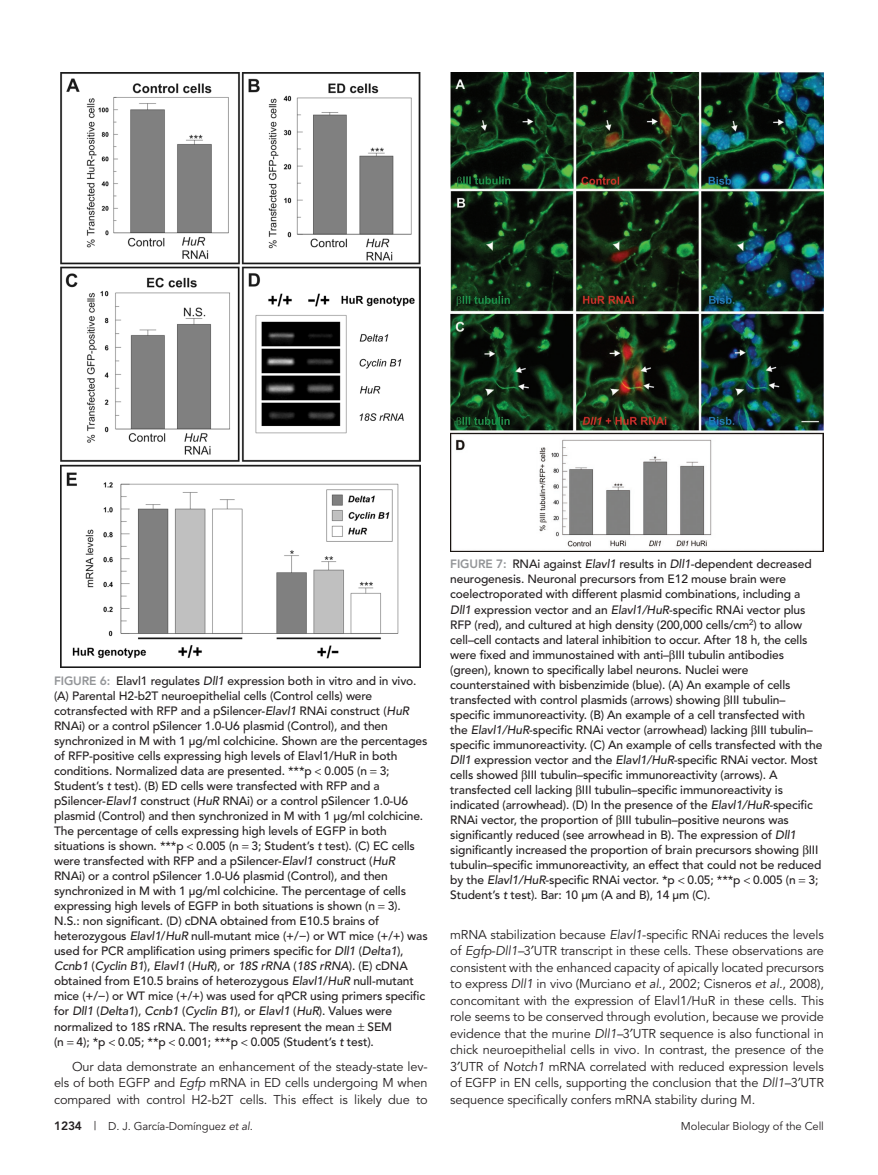
<style>
.page{position:relative;width:878px;height:1175px;background:#fff}
.page>*{position:absolute;margin:0;border:0;box-sizing:border-box;transform-origin:0 0}
.Body_Text_next_aveni{font:12.75px/16.5px "Avenir";letter-spacing:-.01em;color:#231f20;text-align:justify}
.Figure_caption{font:500 12px/15px "Avenir";letter-spacing:-.01em;color:#231f20}
.t1{font:11.25px "Avenir";letter-spacing:-.01em;color:#231f20}
.s1{font-weight:800;color:#939598}
.s2{font-style:italic}
.s3{font-weight:800;font-size:12px}
.s4{font-size:12px}
</style>
<div class="page">
<img style="left:450px;top:72px;width:374px;height:479px">
<img style="left:61px;top:72px;width:360px;height:596px">
<p class="Figure_caption" style="left:54px;top:674px;width:375px"><span class="s1">FIGURE 6:</span> Elavl1 regulates <span class="s2">Dll1</span> expression both in vitro and in vivo. (A) Parental H2-b2T neuroepithelial cells (Control cells) were cotransfected with RFP and a pSilencer-<span class="s2">Elavl1</span> RNAi construct (<span class="s2">HuR </span>RNAi) or a control pSilencer 1.0-U6 plasmid (Control), and then synchronized in M with 1 μg/ml colchicine. Shown are the percentages of RFP-positive cells expressing high levels of Elavl1/HuR in both conditions. Normalized data are presented. ***p 0.005 (n 3; Student’s <span class="s2">t</span> test). (B) ED cells were transfected with RFP and a pSilencer-<span class="s2">Elavl1</span> construct (<span class="s2">HuR</span> RNAi) or a control pSilencer 1.0-U6 plasmid (Control) and then synchronized in M with 1 μg/ml colchicine.<br>The percentage of cells expressing high levels of EGFP in both situations is shown. ***p 0.005 (n 3; Student’s <span class="s2">t</span> test). (C) EC cells were transfected with RFP and a pSilencer-<span class="s2">Elavl1</span> construct (<span class="s2">HuR </span>RNAi) or a control pSilencer 1.0-U6 plasmid (Control), and then synchronized in M with 1 μg/ml colchicine. The percentage of cells expressing high levels of EGFP in both situations is shown (n 3).<br>N.S.: non significant. (D) cDNA obtained from E10.5 brains of heterozygous <span class="s2">Elavl1</span>/<span class="s2">HuR</span> null-mutant mice (+/−) or WT mice (+/+) was used for PCR amplification using primers specific for <span class="s2">Dll1</span> (<span class="s2">Delta1</span>), <span class="s2">Ccnb1</span> (<span class="s2">Cyclin B1</span>), <span class="s2">Elavl1</span> (<span class="s2">HuR</span>), or <span class="s2">18S rRNA</span> (<span class="s2">18S rRNA</span>). (E) cDNA obtained from E10.5 brains of heterozygous <span class="s2">Elavl1</span>/<span class="s2">HuR</span> null-mutant mice (+/−) or WT mice (+/+) was used for qPCR using primers specific for <span class="s2">Dll1</span> (<span class="s2">Delta1</span>), <span class="s2">Ccnb1</span> (<span class="s2">Cyclin B1</span>), or <span class="s2">Elavl1</span> (<span class="s2">HuR</span>). Values were normalized to 18S rRNA. The results represent the mean SEM<br>(n 4); *p 0.05; **p 0.001; ***p 0.005 (Student’s <span class="s2">t</span> test).</p>
<p class="Body_Text_next_aveni" style="left:54px;top:1058px;width:375px;text-indent:18px">Our data demonstrate an enhancement of the steady-state lev&shy;els of both EGFP and <span class="s2">Egfp</span> mRNA in ED cells undergoing M when compared with control H2-b2T cells. This effect is likely due to</p>
<p class="Figure_caption" style="left:450px;top:557px;width:374px"><span class="s1">FIGURE 7:</span> RNAi against <span class="s2">Elavl1</span> results in <span class="s2">Dll1</span>-dependent decreased neurogenesis. Neuronal precursors from E12 mouse brain were coelectroporated with different plasmid combinations, including a <span class="s2">Dll1</span> expression vector and an <span class="s2">Elavl1/HuR</span>-specific RNAi vector plus RFP (red), and cultured at high density (200,000 cells/cm<sup>2</sup>) to allow cell–cell contacts and lateral inhibition to occur. After 18 h, the cells were fixed and immunostained with anti– III tubulin antibodies (green), known to specifically label neurons. Nuclei were counterstained with bisbenzimide (blue). (A) An example of cells transfected with control plasmids (arrows) showing III tubulin– specific immunoreactivity. (B) An example of a cell transfected with the <span class="s2">Elavl1/HuR</span>-specific RNAi vector (arrowhead) lacking III tubulin– specific immunoreactivity. (C) An example of cells transfected with the <span class="s2">Dll1</span> expression vector and the <span class="s2">Elavl1/HuR</span>-specific RNAi vector. Most cells showed III tubulin–specific immunoreactivity (arrows). A transfected cell lacking III tubulin–specific immunoreactivity is indicated (arrowhead). (D) In the presence of the <span class="s2">Elavl1/HuR</span>-specific RNAi vector, the proportion of III tubulin–positive neurons was significantly reduced (see arrowhead in B). The expression of <span class="s2">Dll1 </span>significantly increased the proportion of brain precursors showing III tubulin–specific immunoreactivity, an effect that could not be reduced by the <span class="s2">Elavl1/HuR</span>-specific RNAi vector. *p 0.05; ***p 0.005 (n 3; Student’s <span class="s2">t</span> test). Bar: 10 μm (A and B), 14 μm (C).</p>
<p class="Body_Text_next_aveni" style="left:450px;top:926px;width:375px">mRNA stabilization because <span class="s2">Elavl1</span>-specific RNAi reduces the levels of <span class="s2">Egfp</span>-<span class="s2">Dll1–</span>3 UTR transcript in these cells. These observations are consistent with the enhanced capacity of apically located precursors to express <span class="s2">Dll1</span> in vivo (Murciano <span class="s2">et al.</span>, 2002; Cisneros <span class="s2">et al.</span>, 2008), concomitant with the expression of Elavl1/HuR in these cells. This role seems to be conserved through evolution, because we provide evidence that the murine <span class="s2">Dll1–</span>3 UTR sequence is also functional in chick neuroepithelial cells in vivo. In contrast, the presence of the 3 UTR of <span class="s2">Notch1</span> mRNA correlated with reduced expression levels of EGFP in EN cells, supporting the conclusion that the <span class="s2">Dll1–</span>3 UTR sequence specifically confers mRNA stability during M.</p>
<p class="t1" style="left:54px;top:1119px;width:200px"><span class="s3">1234</span> <span class="s4">|</span> D. J. García-Domínguez <span class="s2">et al</span>.</p>
<p class="t1" style="left:681px;top:1119px;width:144px">Molecular Biology of the Cell</p>
</div>
